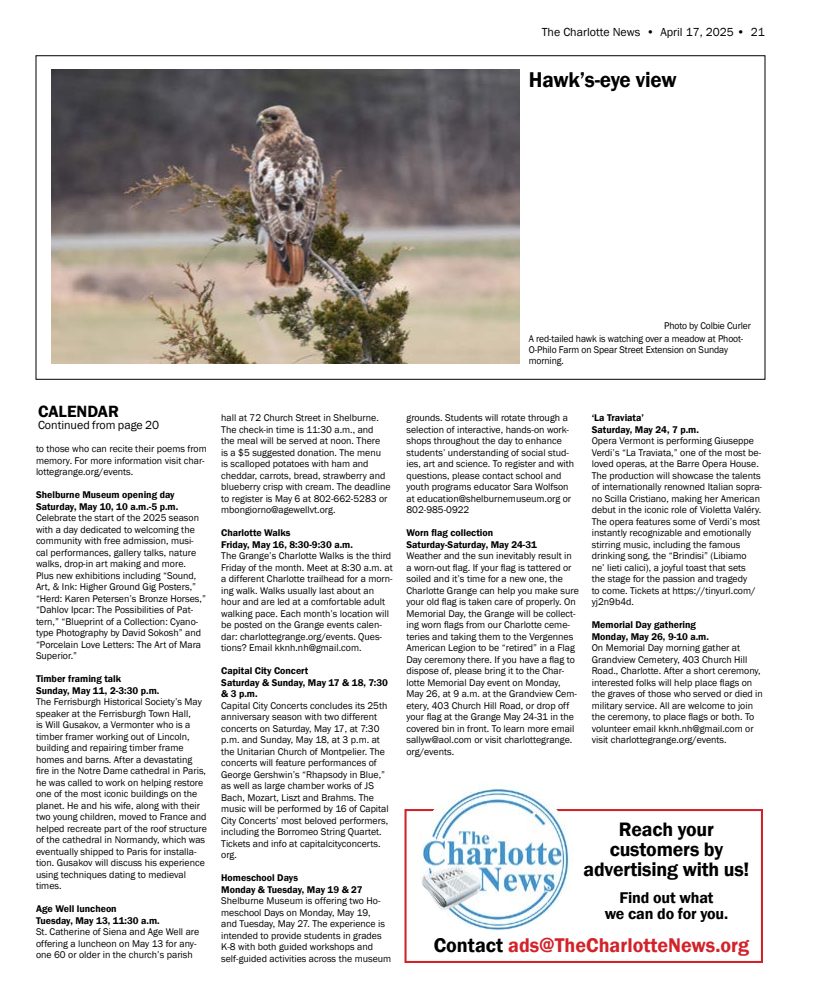
<style>
.page{position:relative;width:819px;height:990px;background:#fff}
.page>*{position:absolute;margin:0;border:0;box-sizing:border-box;transform-origin:0 0}
.t1{font:600 22px "Franklin Gothic";letter-spacing:-.015em;color:#000;scale:.96 1}
.t2{font:600 20.4px "Franklin Gothic";color:#d2232a}
.t3{font:600 20px/20px "Franklin Gothic";letter-spacing:-.01em;color:#000;text-align:center}
.t4{font:600 16.7px "Franklin Gothic";color:#000}
.t5{font:600 16px/16px "Franklin Gothic";letter-spacing:-.01em;color:#000;text-align:center}
.t6{font:12px "Franklin Gothic";color:#000}
.t7{font:10px/11.5px "Franklin Gothic";color:#000}
.t8{font:600 10px/11.5px "Franklin Gothic";color:#000}
.t9{font:10px/13.3px "Franklin Gothic";color:#000;scale:.96 1}
.s1{font-style:inherit}
.s2{color:#000}
</style>
<div class="page">
<div style="left:404px;top:809px;width:359px;height:154px;border:2px solid #d2232a"></div>
<img style="left:416px;top:785px;width:158px;height:146px">
<img style="left:52px;top:69px;width:467px;height:295px">
<p class="t6" style="left:542px;top:25px;width:225px">The Charlotte News • April 17, 2025 • 21</p>
<h1 class="t1" style="left:529px;top:66px;width:155px">Hawk’s-eye view</h1>
<p class="t9" style="left:529px;top:319px;width:233px;text-indent:135px">Photo by Colbie Curler<br>A red-tailed hawk is watching over a meadow at Phoot-</p>
<p class="t9" style="left:529px;top:344px;width:209px;line-height:11px">O-Philo Farm on Spear Street Extension on Sunday morning.</p>
<h3 class="t4" style="left:38px;top:401px;width:83px">CALENDAR</h3>
<p class="t6" style="left:38px;top:418px;width:123px">Continued from page <span class="s1">20</span></p>
<p class="t7" style="left:36px;top:443px;width:172px">to those who can recite their poems from memory. For more information visit char&shy;lottegrange.org/events.</p>
<p class="t8" style="left:36px;top:489px;width:144px">Shelburne Museum opening day<br>Saturday, May 10, 10 a.m.-5 p.m.</p>
<p class="t7" style="left:36px;top:512px;width:172px">Celebrate the start of the 2025 season with a day dedicated to welcoming the community with free admission, musi&shy;cal performances, gallery talks, nature walks, drop-in art making and more.<br>Plus new exhibitions including “Sound, Art, &amp; Ink: Higher Ground Gig Posters,” “Herd: Karen Petersen’s Bronze Horses,” “Dahlov Ipcar: The Possibilities of Pat&shy;tern,” “Blueprint of a Collection: Cyano&shy;type Photography by David Sokosh” and “Porcelain Love Letters: The Art of Mara Superior.”</p>
<p class="t8" style="left:36px;top:673px;width:125px">Timber framing talk<br>Sunday, May 11, 2-3:30 p.m.</p>
<p class="t7" style="left:36px;top:696px;width:173px">The Ferrisburgh Historical Society’s May speaker at the Ferrisburgh Town Hall,<br>is Will Gusakov, a Vermonter who is a timber framer working out of Lincoln, building and repairing timber frame homes and barns. After a devastating fire in the Notre Dame cathedral in Paris, he was called to work on helping restore one of the most iconic buildings on the planet. He and his wife, along with their two young children, moved to France and helped recreate part of the roof structure of the cathedral in Normandy, which was eventually shipped to Paris for installa&shy;tion. Gusakov will discuss his experience using techniques dating to medieval times.</p>
<p class="t8" style="left:36px;top:903px;width:125px">Age Well luncheon<br>Tuesday, May 13, 11:30 a.m.</p>
<p class="t7" style="left:36px;top:926px;width:165px">St. Catherine of Siena and Age Well are offering a luncheon on May 13 for any&shy;one 60 or older in the church’s parish</p>
<p class="t7" style="left:221px;top:412px;width:171px">hall at 72 Church Street in Shelburne.<br>The check-in time is 11:30 a.m., and<br>the meal will be served at noon. There<br>is a $5 suggested donation. The menu<br>is scalloped potatoes with ham and cheddar, carrots, bread, strawberry and blueberry crisp with cream. The deadline to register is May 6 at 802-662-5283 or mbongiorno@agewellvt.org.</p>
<p class="t8" style="left:221px;top:527px;width:133px">Charlotte Walks<br>Friday, May 16, 8:30-9:30 a.m.</p>
<p class="t7" style="left:221px;top:550px;width:173px">The Grange’s Charlotte Walks is the third Friday of the month. Meet at 8:30 a.m. at a different Charlotte trailhead for a morn&shy;ing walk. Walks usually last about an hour and are led at a comfortable adult walking pace. Each month’s location will be posted on the Grange events calen&shy;dar: charlottegrange.org/events. Ques&shy;tions? Email kknh.nh@gmail.com.</p>
<p class="t8" style="left:221px;top:665px;width:168px">Capital City Concert<br>Saturday &amp; Sunday, May 17 &amp; 18, 7:30 &amp; 3 p.m.</p>
<p class="t7" style="left:221px;top:700px;width:169px">Capital City Concerts concludes its 25th anniversary season with two different concerts on Saturday, May 17, at 7:30 p.m. and Sunday, May 18, at 3 p.m. at the Unitarian Church of Montpelier. The concerts will feature performances of George Gershwin’s “Rhapsody in Blue,” as well as large chamber works of JS Bach, Mozart, Liszt and Brahms. The music will be performed by 16 of Capital City Concerts’ most beloved performers, including the Borromeo String Quartet.<br>Tickets and info at capitalcityconcerts. org.</p>
<p class="t8" style="left:221px;top:872px;width:143px">Homeschool Days<br>Monday &amp; Tuesday, May 19 &amp; 27</p>
<p class="t7" style="left:221px;top:895px;width:172px">Shelburne Museum is offering two Ho&shy;meschool Days on Monday, May 19,<br>and Tuesday, May 27. The experience is intended to provide students in grades K-8 with both guided workshops and self-guided activities across the museum</p>
<p class="t7" style="left:406px;top:412px;width:169px">grounds. Students will rotate through a selection of interactive, hands-on work&shy;shops throughout the day to enhance students’ understanding of social stud&shy;ies, art and science. To register and with questions, please contact school and youth programs educator Sara Wolfson at education@shelburnemuseum.org or 802-985-0922</p>
<p class="t8" style="left:406px;top:527px;width:132px">Worn flag collection<br>Saturday-Saturday, May 24-31</p>
<p class="t7" style="left:406px;top:550px;width:174px">Weather and the sun inevitably result in a worn-out flag. If your flag is tattered or soiled and it’s time for a new one, the Charlotte Grange can help you make sure your old flag is taken care of properly. On Memorial Day, the Grange will be collect&shy;ing worn flags from our Charlotte ceme&shy;teries and taking them to the Vergennes American Legion to be “retired” in a Flag Day ceremony there. If you have a flag to dispose of, please bring it to the Char&shy;lotte Memorial Day event on Monday, May 26, at 9 a.m. at the Grandview Cem&shy;etery, 403 Church Hill Road, or drop off your flag at the Grange May 24-31 in the covered bin in front. To learn more email sallyw@aol.com or visit charlottegrange. org/events.</p>
<p class="t8" style="left:592px;top:412px;width:109px">‘La Traviata’<br>Saturday, May 24, 7 p.m.</p>
<p class="t7" style="left:592px;top:435px;width:172px">Opera Vermont is performing Giuseppe Verdi’s “La Traviata,” one of the most be&shy;loved operas, at the Barre Opera House.<br>The production will showcase the talents of internationally renowned Italian sopra&shy;no Scilla Cristiano, making her American debut in the iconic role of Violetta Valéry.<br>The opera features some of Verdi’s most instantly recognizable and emotionally stirring music, including the famous drinking song, the “Brindisi” (Libiamo ne’ lieti calici), a joyful toast that sets<br>the stage for the passion and tragedy<br>to come. Tickets at https://tinyurl.com/ yj2n9b4d.</p>
<p class="t8" style="left:592px;top:619px;width:119px">Memorial Day gathering<br>Monday, May 26, 9-10 a.m.</p>
<p class="t7" style="left:592px;top:642px;width:173px">On Memorial Day morning gather at Grandview Cemetery, 403 Church Hill Road., Charlotte. After a short ceremony, interested folks will help place flags on the graves of those who served or died in military service. All are welcome to join the ceremony, to place flags or both. To volunteer email kknh.nh@gmail.com or visit charlottegrange.org/events.</p>
<h3 class="t3" style="left:584px;top:819px;width:167px">Reach your customers by advertising with us!</h3>
<h3 class="t5" style="left:605px;top:890px;width:125px">Find out what<br>we can do for you.</h3>
<h2 class="t2" style="left:434px;top:933px;width:317px"><span class="s2">Contact</span> ads@TheCharlotteNews.org</h2>
</div>
